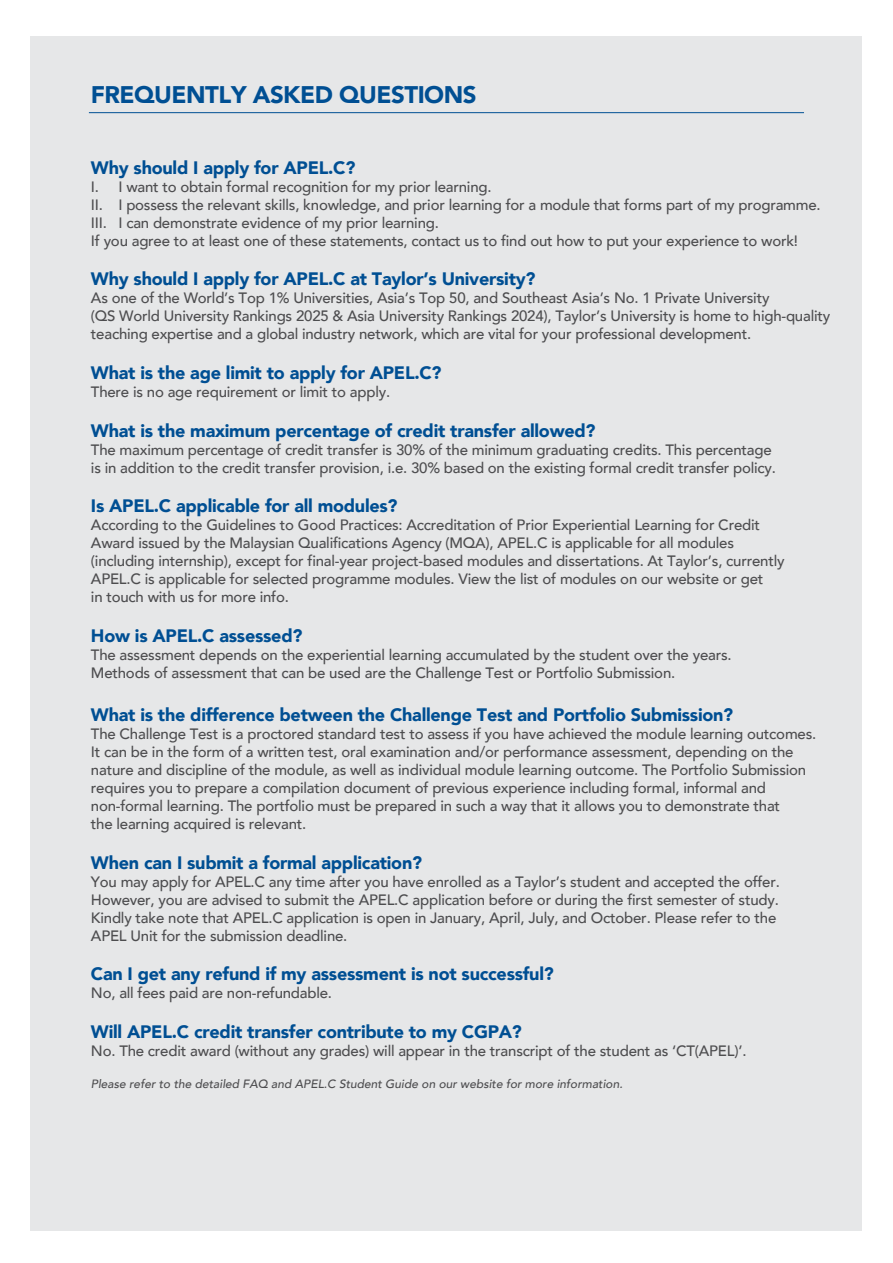
<style>
.page{position:relative;width:893px;height:1263px;background:#fff}
.page>*{position:absolute;margin:0;border:0;box-sizing:border-box;transform-origin:0 0}
.t1{font:900 24px "Avenir";letter-spacing:-.02em;color:#004f93}
.t2{font:900 18px "Avenir";letter-spacing:-.015em;color:#004f93}
.t3{font:500 15px/18px "Avenir";letter-spacing:-.015em;color:#4d4d4f}
.t4{font:italic 500 12px "Avenir";color:#4d4d4f}
</style>
<div class="page">
<div style="left:31px;top:36px;width:831px;height:1195px;background:#e6e7e8"></div>
<hr style="left:89px;top:112px;width:715px;height:1px;background:#004f93">
<h1 class="t1" style="left:91px;top:74px;width:387px">FREQUENTLY ASKED QUESTIONS</h1>
<p class="t2" style="left:91px;top:152px;width:266px">Why should I apply for APEL.C?</p>
<p class="t3" style="left:91px;top:177px;width:731px">I. I want to obtain formal recognition for my prior learning.<br>II. I possess the relevant skills, knowledge, and prior learning for a module that forms part of my programme.<br>III. I can demonstrate evidence of my prior learning.<br>If you agree to at least one of these statements, contact us to find out how to put your experience to work!</p>
<p class="t2" style="left:91px;top:264px;width:446px">Why should I apply for APEL.C at Taylor’s University?</p>
<p class="t3" style="left:91px;top:288px;width:741px">As one of the World’s Top 1% Universities, Asia’s Top 50, and Southeast Asia’s No. 1 Private University<br>(QS World University Rankings 2025 &amp; Asia University Rankings 2024), Taylor’s University is home to high-quality teaching expertise and a global industry network, which are vital for your professional development.</p>
<p class="t2" style="left:91px;top:357px;width:352px">What is the age limit to apply for APEL.C?</p>
<p class="t3" style="left:91px;top:382px;width:301px">There is no age requirement or limit to apply.</p>
<p class="t2" style="left:91px;top:415px;width:506px">What is the maximum percentage of credit transfer allowed?</p>
<p class="t3" style="left:91px;top:440px;width:686px">The maximum percentage of credit transfer is 30% of the minimum graduating credits. This percentage is in addition to the credit transfer provision, i.e. 30% based on the existing formal credit transfer policy.</p>
<p class="t2" style="left:91px;top:490px;width:308px">Is APEL.C applicable for all modules?</p>
<p class="t3" style="left:91px;top:515px;width:695px">According to the Guidelines to Good Practices: Accreditation of Prior Experiential Learning for Credit Award issued by the Malaysian Qualifications Agency (MQA), APEL.C is applicable for all modules (including internship), except for final-year project-based modules and dissertations. At Taylor’s, currently APEL.C is applicable for selected programme modules. View the list of modules on our website or get<br>in touch with us for more info.</p>
<p class="t2" style="left:91px;top:620px;width:213px">How is APEL.C assessed?</p>
<p class="t3" style="left:91px;top:645px;width:642px">The assessment depends on the experiential learning accumulated by the student over the years.<br>Methods of assessment that can be used are the Challenge Test or Portfolio Submission.</p>
<p class="t2" style="left:91px;top:699px;width:644px">What is the difference between the Challenge Test and Portfolio Submission?</p>
<p class="t3" style="left:91px;top:724px;width:727px">The Challenge Test is a proctored standard test to assess if you have achieved the module learning outcomes.<br>It can be in the form of a written test, oral examination and/or performance assessment, depending on the nature and discipline of the module, as well as individual module learning outcome. The Portfolio Submission requires you to prepare a compilation document of previous experience including formal, informal and non-formal learning. The portfolio must be prepared in such a way that it allows you to demonstrate that<br>the learning acquired is relevant.</p>
<p class="t2" style="left:91px;top:847px;width:333px">When can I submit a formal application?</p>
<p class="t3" style="left:91px;top:872px;width:690px">You may apply for APEL.C any time after you have enrolled as a Taylor’s student and accepted the offer.<br>However, you are advised to submit the APEL.C application before or during the first semester of study.<br>Kindly take note that APEL.C application is open in January, April, July, and October. Please refer to the APEL Unit for the submission deadline.</p>
<p class="t2" style="left:91px;top:958px;width:464px">Can I get any refund if my assessment is not successful?</p>
<p class="t3" style="left:91px;top:983px;width:243px">No, all fees paid are non-refundable.</p>
<p class="t2" style="left:91px;top:1016px;width:432px">Will APEL.C credit transfer contribute to my CGPA?</p>
<p class="t3" style="left:91px;top:1041px;width:657px">No. The credit award (without any grades) will appear in the transcript of the student as ‘CT(APEL)’.</p>
<p class="t4" style="left:91px;top:1077px;width:533px">Please refer to the detailed FAQ and APEL.C Student Guide on our website for more information.</p>
</div>
